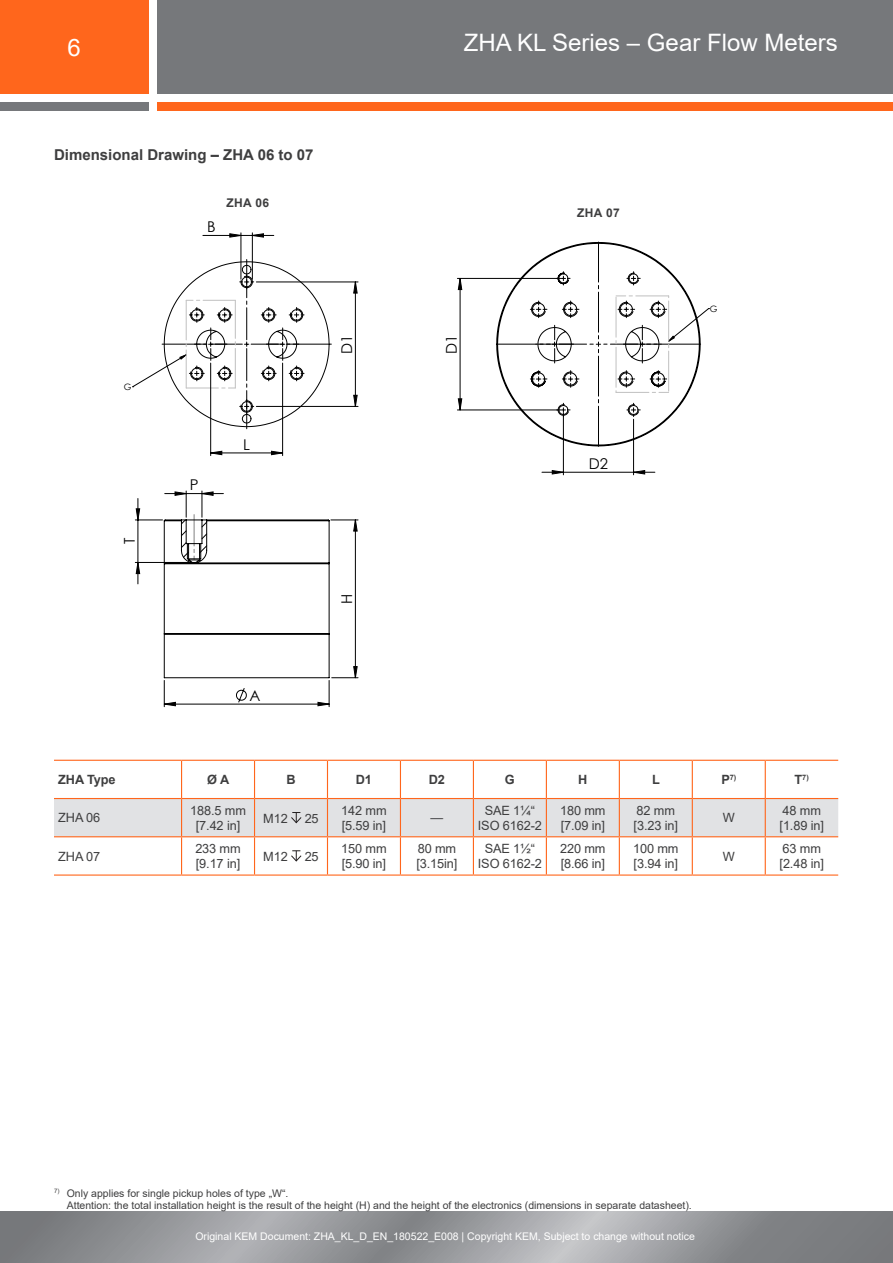
<style>
.page{position:relative;width:893px;height:1263px;background:#fff}
.page>*{position:absolute;margin:0;border:0;box-sizing:border-box;transform-origin:0 0}
.t1{font:24px "Arial";color:#fff}
.KEM_H1_text_grey{font:700 15px "Arial";color:#3e3e3f}
.t2{font:700 14.85px "Century Gothic";color:#000}
.t3{font:14.85px "Century Gothic";color:#000}
.KEM_text_left_justif{font:12.75px/15px "Arial";letter-spacing:-.01em;color:#3e3e3f}
.KEM_text_left_justif-2{font:700 12.75px "Arial";letter-spacing:-.01em;color:#3e3e3f}
.KEM_H3_title_grey{font:700 12px "Arial";letter-spacing:.03em;color:#3e3e3f}
.KEM_footer_grey{font:10.5px/12px "Arial";color:#3e3e3f}
.t4{font:10.5px "Arial";color:#fff}
.t5{font:8.7px "Century Gothic";color:#000}
.KEM_text_left_justif-3{font:700 7.5px "Arial";color:#3e3e3f}
.s1{font-size:12.75px}
</style>
<div class="page">
<div style="left:0;top:0;width:149px;height:94px;background:#ff661c"></div>
<div style="left:157px;top:0;width:736px;height:94px;background:#76787b"></div>
<div style="left:0;top:102px;width:149px;height:9px;background:#76787b"></div>
<div style="left:157px;top:102px;width:736px;height:9px;background:#ff661c"></div>
<svg style="left:0;top:1212px;width:892px;height:51px;background:#95979a"></svg>
<hr style="left:892px;top:1212px;width:1px;height:51px;background:#78797c">
<svg style="left:132px;top:233px;width:578px;height:474px"></svg>
<hr style="left:54px;top:760px;width:128px;height:1px;background:#ff661c">
<hr style="left:181px;top:761px;width:1px;height:37px;background:#ff661c">
<hr style="left:182px;top:760px;width:73px;height:1px;background:#ff661c">
<hr style="left:254px;top:761px;width:1px;height:37px;background:#ff661c">
<hr style="left:255px;top:760px;width:72px;height:1px;background:#ff661c">
<hr style="left:327px;top:761px;width:1px;height:37px;background:#ff661c">
<hr style="left:327px;top:760px;width:73px;height:1px;background:#ff661c">
<hr style="left:400px;top:761px;width:1px;height:37px;background:#ff661c">
<hr style="left:400px;top:760px;width:73px;height:1px;background:#ff661c">
<hr style="left:473px;top:761px;width:1px;height:37px;background:#ff661c">
<hr style="left:473px;top:760px;width:73px;height:1px;background:#ff661c">
<hr style="left:546px;top:761px;width:1px;height:37px;background:#ff661c">
<hr style="left:546px;top:760px;width:73px;height:1px;background:#ff661c">
<hr style="left:619px;top:760px;width:73px;height:1px;background:#ff661c">
<hr style="left:619px;top:761px;width:1px;height:37px;background:#ff661c">
<hr style="left:692px;top:761px;width:1px;height:37px;background:#ff661c">
<hr style="left:692px;top:760px;width:73px;height:1px;background:#ff661c">
<hr style="left:765px;top:761px;width:1px;height:37px;background:#ff661c">
<hr style="left:765px;top:760px;width:73px;height:1px;background:#ff661c">
<hr style="left:54px;top:874px;width:128px;height:2px;background:#ff661c">
<hr style="left:182px;top:874px;width:73px;height:2px;background:#ff661c">
<hr style="left:254px;top:837px;width:1px;height:37px;background:#ff661c">
<hr style="left:255px;top:874px;width:72px;height:2px;background:#ff661c">
<hr style="left:327px;top:837px;width:1px;height:37px;background:#ff661c">
<hr style="left:327px;top:874px;width:73px;height:2px;background:#ff661c">
<hr style="left:400px;top:837px;width:1px;height:37px;background:#ff661c">
<hr style="left:400px;top:874px;width:73px;height:2px;background:#ff661c">
<hr style="left:473px;top:837px;width:1px;height:37px;background:#ff661c">
<hr style="left:473px;top:874px;width:73px;height:2px;background:#ff661c">
<hr style="left:546px;top:837px;width:1px;height:37px;background:#ff661c">
<hr style="left:619px;top:837px;width:1px;height:37px;background:#ff661c">
<hr style="left:546px;top:874px;width:73px;height:2px;background:#ff661c">
<hr style="left:619px;top:874px;width:73px;height:2px;background:#ff661c">
<hr style="left:692px;top:837px;width:1px;height:37px;background:#ff661c">
<hr style="left:692px;top:874px;width:73px;height:2px;background:#ff661c">
<hr style="left:765px;top:837px;width:1px;height:37px;background:#ff661c">
<hr style="left:765px;top:874px;width:73px;height:2px;background:#ff661c">
<hr style="left:181px;top:837px;width:1px;height:37px;background:#ff661c">
<svg style="left:54px;top:798px;width:784px;height:39px;background:#e2dad8"></svg>
<svg style="left:291px;top:850px;width:11px;height:12px"></svg>
<h1 class="t1" style="left:67px;top:31px;width:15px">6</h1>
<h1 class="t1" style="left:464px;top:27px;width:375px">ZHA KL Series – Gear Flow Meters</h1>
<p class="KEM_H1_text_grey" style="left:54px;top:144px;width:261px">Dimensional Drawing – ZHA 06 to 07</p>
<p class="t2" style="left:207px;top:192px;width:87px">ZHM06-06/1</p>
<p class="KEM_H3_title_grey" style="left:226px;top:195px;width:44px">ZHA 06</p>
<p class="t3" style="left:207px;top:216px;width:10px">B</p>
<p class="t5" style="left:124px;top:381px;width:9px">G</p>
<p class="t3" style="left:119px;top:544px;width:8px;rotate:-90deg">T</p>
<p class="t3" style="left:190px;top:475px;width:10px">P</p>
<p class="t3" style="left:243px;top:434px;width:8px">L</p>
<p class="t3" style="left:250px;top:685px;width:12px">A</p>
<p class="t3" style="left:336px;top:354px;width:21px;rotate:-90deg">D1</p>
<p class="t3" style="left:336px;top:604px;width:12px;rotate:-90deg">H</p>
<p class="t3" style="left:441px;top:354px;width:21px;rotate:-90deg">D1</p>
<p class="t2" style="left:587px;top:202px;width:49px">ZHM07</p>
<p class="KEM_H3_title_grey" style="left:577px;top:204px;width:44px">ZHA 07</p>
<p class="t3" style="left:589px;top:453px;width:21px">D2</p>
<p class="t5" style="left:710px;top:303px;width:9px">G</p>
<p class="KEM_text_left_justif-2" style="left:58px;top:770px;width:59px">ZHA Type</p>
<p class="KEM_text_left_justif-2" style="left:207px;top:770px;width:23px">Ø A</p>
<p class="KEM_text_left_justif-2" style="left:286px;top:770px;width:11px">B</p>
<p class="KEM_text_left_justif-2" style="left:356px;top:770px;width:18px">D1</p>
<p class="KEM_text_left_justif-2" style="left:429px;top:770px;width:18px">D2</p>
<p class="KEM_text_left_justif-2" style="left:505px;top:770px;width:11px">G</p>
<p class="KEM_text_left_justif-2" style="left:578px;top:770px;width:11px">H</p>
<p class="KEM_text_left_justif-2" style="left:652px;top:770px;width:9px">L</p>
<p class="KEM_text_left_justif-3" style="left:721px;top:772px;width:16px"><span class="s1">P</span>7)</p>
<p class="KEM_text_left_justif-3" style="left:795px;top:772px;width:16px"><span class="s1">T</span>7)</p>
<p class="KEM_text_left_justif" style="left:58px;top:810px;width:43px">ZHA 06</p>
<p class="KEM_text_left_justif" style="left:190px;top:803px;width:57px;text-align:center">188.5 mm [7.42 in]</p>
<p class="KEM_text_left_justif" style="left:263px;top:811px;width:26px">M12</p>
<p class="KEM_text_left_justif" style="left:305px;top:811px;width:16px">25</p>
<p class="KEM_text_left_justif" style="left:341px;top:803px;width:47px">142 mm [5.59 in]</p>
<p class="KEM_text_left_justif" style="left:478px;top:803px;width:66px;text-align:center">SAE 1¼“<br>ISO 6162-2</p>
<p class="KEM_text_left_justif" style="left:560px;top:803px;width:47px">180 mm [7.09 in]</p>
<p class="KEM_text_left_justif" style="left:634px;top:803px;width:46px">82 mm [3.23 in]</p>
<p class="KEM_text_left_justif" style="left:723px;top:810px;width:14px">W</p>
<p class="KEM_text_left_justif" style="left:780px;top:803px;width:46px">48 mm [1.89 in]</p>
<p class="KEM_text_left_justif" style="left:431px;top:810px;width:14px">—</p>
<p class="KEM_text_left_justif" style="left:58px;top:848px;width:43px">ZHA 07</p>
<p class="KEM_text_left_justif" style="left:195px;top:841px;width:47px">233 mm [9.17 in]</p>
<p class="KEM_text_left_justif" style="left:263px;top:849px;width:26px">M12</p>
<p class="KEM_text_left_justif" style="left:305px;top:849px;width:16px">25</p>
<p class="KEM_text_left_justif" style="left:341px;top:841px;width:47px">150 mm [5.90 in]</p>
<p class="KEM_text_left_justif" style="left:416px;top:841px;width:42px">80 mm [3.15in]</p>
<p class="KEM_text_left_justif" style="left:478px;top:841px;width:66px;text-align:center">SAE 1½“<br>ISO 6162-2</p>
<p class="KEM_text_left_justif" style="left:560px;top:841px;width:47px">220 mm [8.66 in]</p>
<p class="KEM_text_left_justif" style="left:633px;top:841px;width:47px">100 mm [3.94 in]</p>
<p class="KEM_text_left_justif" style="left:723px;top:848px;width:14px">W</p>
<p class="KEM_text_left_justif" style="left:780px;top:841px;width:46px">63 mm [2.48 in]</p>
<p class="KEM_footer_grey" style="left:67px;top:1187px;width:627px;text-indent:-13px"><sup>7)</sup> Only applies for single pickup holes of type „W“.<br>Attention: the total installation height is the result of the height (H) and the height of the electronics (dimensions in separate datasheet).</p>
<p class="t4" style="left:195px;top:1229px;width:501px">Original KEM Document: ZHA_KL_D_EN_180522_E008 | Copyright KEM, Subject to change without notice</p>
</div>
